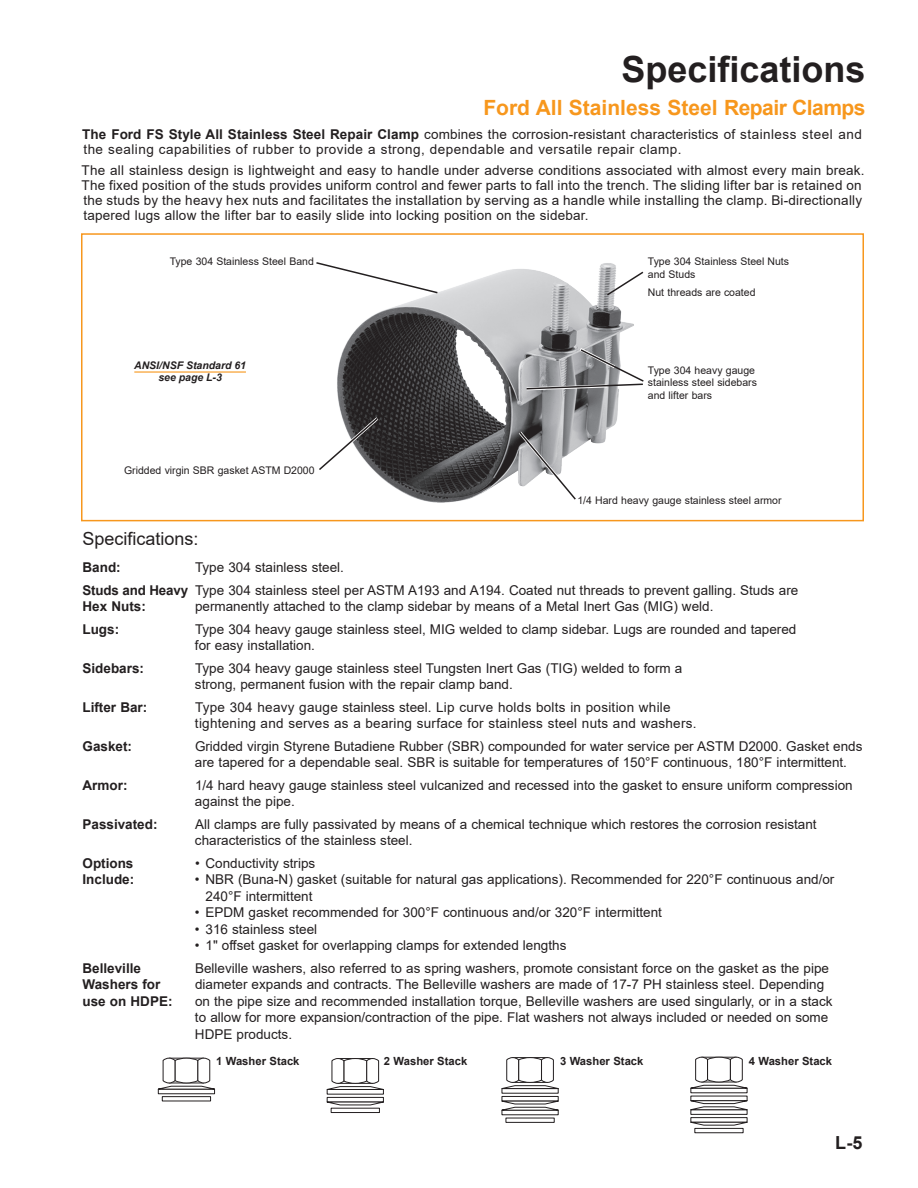
<style>
.page{position:relative;width:918px;height:1188px;background:#fff}
.page>*{position:absolute;margin:0;border:0;box-sizing:border-box;transform-origin:0 0}
.t1{font:700 36px "Arial";color:#231f20}
.t2{font:700 21px "Arial";color:#f7971d}
.t3{font:18px "Arial";color:#231f20}
.t4{font:700 18px "Arial";color:#231f20}
.t5{font:13.5px/15px "Arial";color:#231f20}
.t6{font:13.5px/15px "Arial";letter-spacing:.035em;color:#231f20}
.t7{font:13.5px "Arial";letter-spacing:.02em;color:#231f20}
.t8{font:700 13.5px "Arial";color:#231f20}
.t9{font:700 11.25px "Arial";color:#231f20}
.t10{font:10.5px/12.6px "Arial";color:#231f20}
.t11{font:italic 700 10.5px "Arial";color:#231f20}
.s1{font-weight:700}
</style>
<div class="page">
<img style="left:337px;top:263px;width:297px;height:240px">
<div style="left:81px;top:233px;width:783px;height:288px;border:2px solid #f7971d"></div>
<div style="left:123px;top:465px;width:227px;height:34px;background:#fff"></div>
<div style="left:576px;top:494px;width:273px;height:14px;background:#fff"></div>
<svg style="left:605px;top:270px;width:39px;height:27px"></svg>
<svg style="left:316px;top:262px;width:123px;height:32px"></svg>
<hr style="left:134px;top:371px;width:112px;height:2px;background:#f7971d">
<svg style="left:327px;top:1090px;width:57px;height:5px"></svg>
<svg style="left:326px;top:1058px;width:58px;height:32px"></svg>
<svg style="left:327px;top:1097px;width:57px;height:4px"></svg>
<svg style="left:326px;top:1101px;width:58px;height:5px"></svg>
<svg style="left:331px;top:1108px;width:49px;height:5px"></svg>
<div style="left:158px;top:1089px;width:57px;height:5px;border:1px solid #231f20"></div>
<svg style="left:158px;top:1058px;width:57px;height:32px"></svg>
<div style="left:162px;top:1096px;width:49px;height:5px;border:1px solid #231f20"></div>
<div style="left:382px;top:1055px;width:96px;height:27px;background:#fff"></div>
<svg style="left:690px;top:1089px;width:58px;height:4px"></svg>
<svg style="left:690px;top:1056px;width:58px;height:33px"></svg>
<svg style="left:690px;top:1096px;width:58px;height:4px"></svg>
<svg style="left:690px;top:1117px;width:58px;height:4px"></svg>
<svg style="left:690px;top:1121px;width:58px;height:5px"></svg>
<svg style="left:690px;top:1111px;width:58px;height:4px"></svg>
<svg style="left:690px;top:1100px;width:58px;height:11px"></svg>
<svg style="left:694px;top:1128px;width:50px;height:5px"></svg>
<div style="left:747px;top:1055px;width:109px;height:23px;background:#fff"></div>
<svg style="left:502px;top:1089px;width:57px;height:5px"></svg>
<svg style="left:501px;top:1057px;width:58px;height:32px"></svg>
<svg style="left:502px;top:1096px;width:57px;height:4px"></svg>
<svg style="left:502px;top:1111px;width:57px;height:4px"></svg>
<svg style="left:501px;top:1100px;width:58px;height:11px"></svg>
<svg style="left:505px;top:1118px;width:50px;height:5px"></svg>
<svg style="left:319px;top:414px;width:63px;height:58px"></svg>
<svg style="left:516px;top:428px;width:61px;height:73px"></svg>
<svg style="left:524px;top:345px;width:120px;height:47px"></svg>
<p class="t1" style="left:621px;top:44px;width:246px">Specifications</p>
<p class="t2" style="left:483px;top:93px;width:384px">Ford All Stainless Steel Repair Clamps</p>
<p class="t6" style="left:82px;top:127px;width:781px"><span class="s1">The Ford FS Style All Stainless Steel Repair Clamp</span> combines the corrosion-resistant characteristics of stainless steel and the sealing capabilities of rubber to provide a strong, dependable and versatile repair clamp.</p>
<p class="t5" style="left:82px;top:163px;width:782px;text-align:justify">The all stainless design is lightweight and easy to handle under adverse conditions associated with almost every main break.<br>The fixed position of the studs provides uniform control and fewer parts to fall into the trench. The sliding lifter bar is retained on the studs by the heavy hex nuts and facilitates the installation by serving as a handle while installing the clamp. Bi-directionally tapered lugs allow the lifter bar to easily slide into locking position on the sidebar.</p>
<p class="t10" style="left:170px;top:255px;width:146px">Type 304 Stainless Steel Band</p>
<p class="t10" style="left:648px;top:255px;width:143px">Type 304 Stainless Steel Nuts and Studs</p>
<p class="t10" style="left:648px;top:286px;width:109px">Nut threads are coated</p>
<p class="t11" style="left:134px;top:358px;width:114px">ANSI/NSF Standard 61</p>
<p class="t11" style="left:158px;top:371px;width:65px">see page L-3</p>
<p class="t10" style="left:124px;top:464px;width:192px">Gridded virgin SBR gasket ASTM D2000</p>
<p class="t10" style="left:648px;top:364px;width:111px">Type 304 heavy gauge stainless steel sidebars and lifter bars</p>
<p class="t10" style="left:577px;top:493px;width:206px">1/4 Hard heavy gauge stainless steel armor</p>
<p class="t3" style="left:82px;top:526px;width:118px">Specifications:</p>
<p class="t8" style="left:82px;top:558px;width:40px">Band:</p>
<p class="t5" style="left:195px;top:560px;width:148px">Type 304 stainless steel.</p>
<p class="t5" style="left:82px;top:581px;width:717px;line-height:16.5px"><span class="s1">Studs and Heavy</span> Type 304 stainless steel per ASTM A193 and A194. Coated nut threads to prevent galling. Studs are<br><span class="s1">Hex Nuts:</span></p>
<p class="t5" style="left:195px;top:599px;width:518px">permanently attached to the clamp sidebar by means of a Metal Inert Gas (MIG) weld.</p>
<p class="t8" style="left:82px;top:619px;width:38px">Lugs:</p>
<p class="t5" style="left:195px;top:621px;width:603px">Type 304 heavy gauge stainless steel, MIG welded to clamp sidebar. Lugs are rounded and tapered</p>
<p class="t5" style="left:195px;top:638px;width:119px">for easy installation.</p>
<p class="t8" style="left:82px;top:658px;width:63px">Sidebars:</p>
<p class="t5" style="left:195px;top:660px;width:489px">Type 304 heavy gauge stainless steel Tungsten Inert Gas (TIG) welded to form a</p>
<p class="t5" style="left:195px;top:677px;width:317px">strong, permanent fusion with the repair clamp band.</p>
<p class="t8" style="left:82px;top:697px;width:66px">Lifter Bar:</p>
<p class="t7" style="left:195px;top:697px;width:477px">Type 304 heavy gauge stainless steel. Lip curve holds bolts in position while</p>
<p class="t7" style="left:195px;top:714px;width:501px">tightening and serves as a bearing surface for stainless steel nuts and washers.</p>
<p class="t8" style="left:82px;top:736px;width:51px">Gasket:</p>
<p class="t5" style="left:195px;top:738px;width:669px">Gridded virgin Styrene Butadiene Rubber (SBR) compounded for water service per ASTM D2000. Gasket ends</p>
<p class="t5" style="left:195px;top:755px;width:651px">are tapered for a dependable seal. SBR is suitable for temperatures of 150°F continuous, 180°F intermittent.</p>
<p class="t8" style="left:82px;top:775px;width:46px">Armor:</p>
<p class="t5" style="left:195px;top:777px;width:659px">1/4 hard heavy gauge stainless steel vulcanized and recessed into the gasket to ensure uniform compression</p>
<p class="t5" style="left:195px;top:794px;width:99px">against the pipe.</p>
<p class="t8" style="left:82px;top:814px;width:77px">Passivated:</p>
<p class="t5" style="left:195px;top:816px;width:623px">All clamps are fully passivated by means of a chemical technique which restores the corrosion resistant</p>
<p class="t5" style="left:195px;top:833px;width:217px">characteristics of the stainless steel.</p>
<p class="t8" style="left:82px;top:853px;width:53px">Options</p>
<p class="t5" style="left:195px;top:855px;width:122px">• Conductivity strips</p>
<p class="t8" style="left:82px;top:870px;width:53px">Include:</p>
<p class="t5" style="left:205px;top:871px;width:630px;line-height:16.5px;text-indent:-10px">• NBR (Buna-N) gasket (suitable for natural gas applications). Recommended for 220°F continuous and/or<br>240°F intermittent</p>
<p class="t5" style="left:195px;top:905px;width:469px">• EPDM gasket recommended for 300°F continuous and/or 320°F intermittent</p>
<p class="t5" style="left:195px;top:921px;width:124px">• 316 stainless steel</p>
<p class="t5" style="left:195px;top:938px;width:373px">• 1" offset gasket for overlapping clamps for extended lengths</p>
<p class="t8" style="left:82px;top:958px;width:60px">Belleville</p>
<p class="t5" style="left:195px;top:960px;width:636px">Belleville washers, also referred to as spring washers, promote consistant force on the gasket as the pipe</p>
<p class="t8" style="left:82px;top:975px;width:79px">Washers for</p>
<p class="t5" style="left:195px;top:977px;width:631px">diameter expands and contracts. The Belleville washers are made of 17-7 PH stainless steel. Depending</p>
<p class="t8" style="left:82px;top:991px;width:92px">use on HDPE:</p>
<p class="t5" style="left:195px;top:993px;width:639px">on the pipe size and recommended installation torque, Belleville washers are used singularly, or in a stack</p>
<p class="t5" style="left:195px;top:1009px;width:635px;line-height:16.5px">to allow for more expansion/contraction of the pipe. Flat washers not always included or needed on some<br>HDPE products.</p>
<p class="t9" style="left:216px;top:1053px;width:85px">1 Washer Stack</p>
<p class="t9" style="left:384px;top:1053px;width:85px">2 Washer Stack</p>
<p class="t9" style="left:560px;top:1053px;width:85px">3 Washer Stack</p>
<p class="t9" style="left:749px;top:1053px;width:85px">4 Washer Stack</p>
<h3 class="t4" style="left:835px;top:1130px;width:29px">L-5</h3>
</div>
